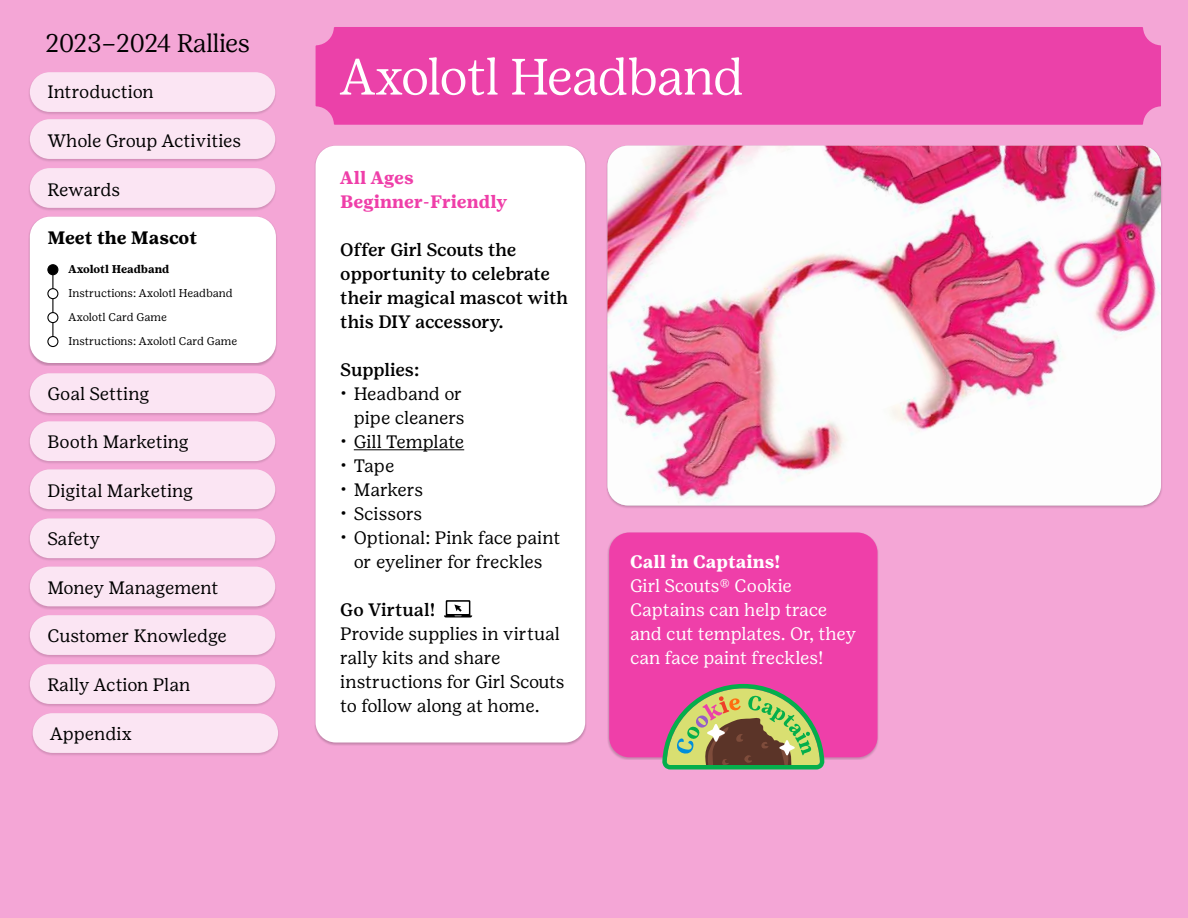
<style>
.page{position:relative;width:1188px;height:918px;background:#f4a6d6}
.page>*{position:absolute;margin:0;border:0;box-sizing:border-box;transform-origin:0 0}
.t1{font:300 51px "Girl Scout Display";letter-spacing:-.01em;color:#fff}
.t2{font:300 25.5px "Girl Scout Display";letter-spacing:-.005em;color:#000}
.t3{font:18px/24px "Girl Scout Text";letter-spacing:-.005em;color:#000;text-align:right}
.t4{font:500 18px/24px "Girl Scout Text";color:#000}
.t5{font:18px/24px "Girl Scout Text";color:#fff}
.t6{font:700 18px/24px "Girl Scout Text";color:#ef3fa9}
.t7{font:700 18px "Girl Scout Text";color:#fff}
.t8{font:700 18px "Girl Scout Text";color:#000}
.t9{font:18px "Girl Scout Text";letter-spacing:-.025em;color:#000}
.t10{font:11.25px/24px "Girl Scout Text";color:#000}
.t11{font:700 11.25px "Girl Scout Text";color:#000}
</style>
<div class="page">
<div style="left:316px;top:146px;width:269px;height:596px;background:#fff;border-radius:20px"></div>
<img style="left:608px;top:146px;width:553px;height:359px">
<hr style="left:354px;top:449px;width:110px;height:1px;background:#000">
<svg style="left:444px;top:600px;width:28px;height:18px"></svg>
<div style="left:316px;top:27px;width:845px;height:98px;background:#eb41a9"></div>
<div style="left:28px;top:217px;width:250px;height:149px;background:#000;opacity:.2"></div>
<div style="left:30px;top:217px;width:246px;height:146px;background:#fff;border-radius:20px"></div>
<hr style="left:52px;top:271px;width:1px;height:73px;background:#000">
<div style="left:48px;top:265px;width:10px;height:10px;background:#000;border-radius:50%"></div>
<div style="left:47px;top:264px;width:11px;height:11px;border:1px solid #000;border-radius:50%"></div>
<div style="left:48px;top:289px;width:10px;height:10px;background:#fff;border-radius:50%"></div>
<div style="left:47px;top:288px;width:11px;height:11px;border:1px solid #000;border-radius:50%"></div>
<div style="left:48px;top:313px;width:10px;height:10px;background:#fff;border-radius:50%"></div>
<div style="left:47px;top:312px;width:11px;height:11px;border:1px solid #000;border-radius:50%"></div>
<div style="left:48px;top:337px;width:10px;height:10px;background:#fff;border-radius:50%"></div>
<div style="left:47px;top:336px;width:11px;height:11px;border:1px solid #000;border-radius:50%"></div>
<div style="left:609px;top:532px;width:269px;height:225px;background:#ef3fa9;border-radius:20px"></div>
<svg style="left:662px;top:684px;width:162px;height:86px"></svg>
<div style="left:28px;top:168px;width:249px;height:43px;background:#000;opacity:.2"></div>
<div style="left:30px;top:168px;width:245px;height:40px;background:#fbe5f3;border-radius:20px"></div>
<div style="left:28px;top:119px;width:249px;height:43px;background:#000;opacity:.2"></div>
<div style="left:30px;top:119px;width:245px;height:40px;background:#fbe5f3;border-radius:20px"></div>
<div style="left:28px;top:72px;width:249px;height:43px;background:#000;opacity:.2"></div>
<div style="left:30px;top:72px;width:245px;height:40px;background:#fbe5f3;border-radius:20px"></div>
<div style="left:28px;top:373px;width:249px;height:43px;background:#000;opacity:.2"></div>
<div style="left:30px;top:373px;width:245px;height:40px;background:#fbe5f3;border-radius:20px"></div>
<div style="left:28px;top:566px;width:249px;height:44px;background:#000;opacity:.2"></div>
<div style="left:30px;top:567px;width:245px;height:39px;background:#fbe5f3;border-radius:20px"></div>
<div style="left:28px;top:518px;width:249px;height:44px;background:#000;opacity:.2"></div>
<div style="left:30px;top:518px;width:245px;height:40px;background:#fbe5f3;border-radius:20px"></div>
<div style="left:28px;top:469px;width:249px;height:43px;background:#000;opacity:.2"></div>
<div style="left:30px;top:469px;width:245px;height:40px;background:#fbe5f3;border-radius:20px"></div>
<div style="left:28px;top:615px;width:249px;height:43px;background:#000;opacity:.2"></div>
<div style="left:30px;top:615px;width:245px;height:40px;background:#fbe5f3;border-radius:20px"></div>
<div style="left:28px;top:421px;width:249px;height:43px;background:#000;opacity:.2"></div>
<div style="left:30px;top:421px;width:245px;height:40px;background:#fbe5f3;border-radius:20px"></div>
<div style="left:28px;top:664px;width:249px;height:43px;background:#000;opacity:.2"></div>
<div style="left:30px;top:664px;width:245px;height:40px;background:#fbe5f3;border-radius:20px"></div>
<div style="left:31px;top:713px;width:249px;height:43px;background:#000;opacity:.2"></div>
<div style="left:33px;top:713px;width:245px;height:40px;background:#fbe5f3;border-radius:20px"></div>
<h2 class="t2" style="left:45px;top:29px;width:206px">2023–2024 Rallies</h2>
<p class="t3" style="left:47px;top:80px;width:108px">Introduction</p>
<p class="t3" style="left:47px;top:128px;width:195px">Whole Group Activities</p>
<p class="t3" style="left:47px;top:177px;width:74px">Rewards</p>
<p class="t8" style="left:47px;top:227px;width:151px">Meet the Mascot</p>
<p class="t11" style="left:69px;top:263px;width:102px">Axolotl Headband</p>
<p class="t10" style="left:69px;top:281px;width:170px">Instructions: Axolotl Headband<br>Axolotl Card Game<br>Instructions: Axolotl Card Game</p>
<p class="t3" style="left:47px;top:382px;width:103px">Goal Setting</p>
<p class="t3" style="left:47px;top:430px;width:143px">Booth Marketing</p>
<p class="t3" style="left:47px;top:479px;width:147px">Digital Marketing</p>
<p class="t3" style="left:47px;top:527px;width:54px">Safety</p>
<p class="t3" style="left:47px;top:576px;width:173px">Money Management</p>
<p class="t3" style="left:47px;top:623px;width:181px">Customer Knowledge</p>
<p class="t3" style="left:47px;top:673px;width:145px">Rally Action Plan</p>
<p class="t3" style="left:50px;top:721px;width:83px">Appendix</p>
<h1 class="t1" style="left:340px;top:48px;width:405px">Axolotl Headband</h1>
<p class="t6" style="left:340px;top:166px;width:169px">All Ages<br>Beginner-Friendly</p>
<p class="t4" style="left:340px;top:238px;width:229px">Offer Girl Scouts the opportunity to celebrate their magical mascot with this DIY accessory.</p>
<p class="t4" style="left:340px;top:358px;width:81px">Supplies:</p>
<p class="t3" style="left:340px;top:382px;width:126px">• Headband or pipe cleaners</p>
<p class="t3" style="left:340px;top:430px;width:125px">• Gill Template</p>
<p class="t3" style="left:340px;top:454px;width:56px">• Tape</p>
<p class="t9" style="left:340px;top:480px;width:84px">• Markers</p>
<p class="t3" style="left:340px;top:502px;width:83px">• Scissors</p>
<p class="t3" style="left:340px;top:526px;width:222px;text-align:center">• Optional: Pink face paint or eyeliner for freckles</p>
<p class="t4" style="left:340px;top:598px;width:97px">Go Virtual!</p>
<p class="t3" style="left:340px;top:622px;width:226px;text-align:left">Provide supplies in virtual rally kits and share instructions for Girl Scouts to follow along at home.</p>
<p class="t7" style="left:630px;top:551px;width:152px">Call in Captains!</p>
<p class="t5" style="left:630px;top:574px;width:228px">Girl Scouts® Cookie<br>Captains can help trace and cut templates. Or, they can face paint freckles!</p>
</div>
